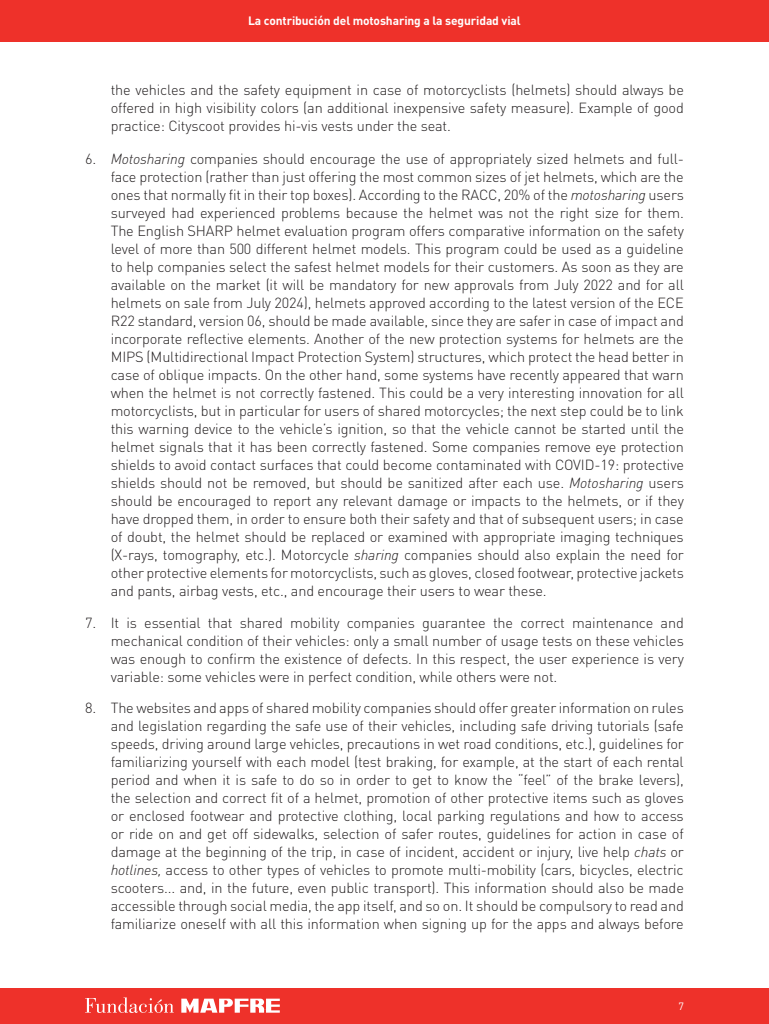
<style>
.page{position:relative;width:769px;height:1024px;background:#fff}
.page>*{position:absolute;margin:0;border:0;box-sizing:border-box;transform-origin:0 0}
.t1{font:300 14.5px/18px "DIN Pro";letter-spacing:-.01em;color:#231f20;text-align:justify}
.t2{font:700 12px "DIN Pro";letter-spacing:-.01em;color:#fff}
.t3{font:10.5px "DIN Pro";color:#fff}
.s1{font-style:italic}
</style>
<div class="page">
<div style="left:0;top:988px;width:768px;height:35px;background:#ee312a"></div>
<svg style="left:181px;top:998px;width:99px;height:14px"></svg>
<svg style="left:85px;top:997px;width:88px;height:15px"></svg>
<div style="left:0;top:0;width:768px;height:41px;background:#ee312a"></div>
<p class="t2" style="left:248px;top:10px;width:274px">La contribución del motosharing a la seguridad vial</p>
<p class="t1" style="left:111px;top:80px;width:574px">the vehicles and the safety equipment in case of motorcyclists (helmets) should always be offered in high visibility colors (an additional inexpensive safety measure). Example of good practice: Cityscoot provides hi-vis vests under the seat.</p>
<p class="t1" style="left:111px;top:148px;width:574px;text-indent:-26px">6. <span class="s1">Motosharing</span> companies should encourage the use of appropriately sized helmets and full&shy;face protection (rather than just offering the most common sizes of jet helmets, which are the ones that normally fit in their top boxes). According to the RACC, 20% of the <span class="s1">motosharing</span> users surveyed had experienced problems because the helmet was not the right size for them.<br>The English SHARP helmet evaluation program offers comparative information on the safety level of more than 500 different helmet models. This program could be used as a guideline to help companies select the safest helmet models for their customers. As soon as they are available on the market (it will be mandatory for new approvals from July 2022 and for all helmets on sale from July 2024), helmets approved according to the latest version of the ECE R22 standard, version 06, should be made available, since they are safer in case of impact and incorporate reflective elements. Another of the new protection systems for helmets are the MIPS (Multidirectional Impact Protection System) structures, which protect the head better in case of oblique impacts. On the other hand, some systems have recently appeared that warn when the helmet is not correctly fastened. This could be a very interesting innovation for all motorcyclists, but in particular for users of shared motorcycles; the next step could be to link this warning device to the vehicle’s ignition, so that the vehicle cannot be started until the helmet signals that it has been correctly fastened. Some companies remove eye protection shields to avoid contact surfaces that could become contaminated with COVID-19: protective shields should not be removed, but should be sanitized after each use. <span class="s1">Motosharing</span> users should be encouraged to report any relevant damage or impacts to the helmets, or if they have dropped them, in order to ensure both their safety and that of subsequent users; in case of doubt, the helmet should be replaced or examined with appropriate imaging techniques (X-rays, tomography, etc.). Motorcycle <span class="s1">sharing</span> companies should also explain the need for other protective elements for motorcyclists, such as gloves, closed footwear, protective jackets and pants, airbag vests, etc., and encourage their users to wear these.</p>
<p class="t1" style="left:111px;top:612px;width:574px;text-indent:-26px">7. It is essential that shared mobility companies guarantee the correct maintenance and mechanical condition of their vehicles: only a small number of usage tests on these vehicles was enough to confirm the existence of defects. In this respect, the user experience is very variable: some vehicles were in perfect condition, while others were not.</p>
<p class="t1" style="left:111px;top:697px;width:574px;text-indent:-26px">8. The websites and apps of shared mobility companies should offer greater information on rules and legislation regarding the safe use of their vehicles, including safe driving tutorials (safe speeds, driving around large vehicles, precautions in wet road conditions, etc.), guidelines for familiarizing yourself with each model (test braking, for example, at the start of each rental period and when it is safe to do so in order to get to know the “feel” of the brake levers), the selection and correct fit of a helmet, promotion of other protective items such as gloves or enclosed footwear and protective clothing, local parking regulations and how to access or ride on and get off sidewalks, selection of safer routes, guidelines for action in case of damage at the beginning of the trip, in case of incident, accident or injury, live help <span class="s1">chats</span> or <span class="s1">hotlines,</span> access to other types of vehicles to promote multi-mobility (cars, bicycles, electric scooters... and, in the future, even public transport). This information should also be made accessible through social media, the app itself, and so on. It should be compulsory to read and familiarize oneself with all this information when signing up for the apps and always before</p>
<p class="t3" style="left:678px;top:997px;width:7px">7</p>
</div>
